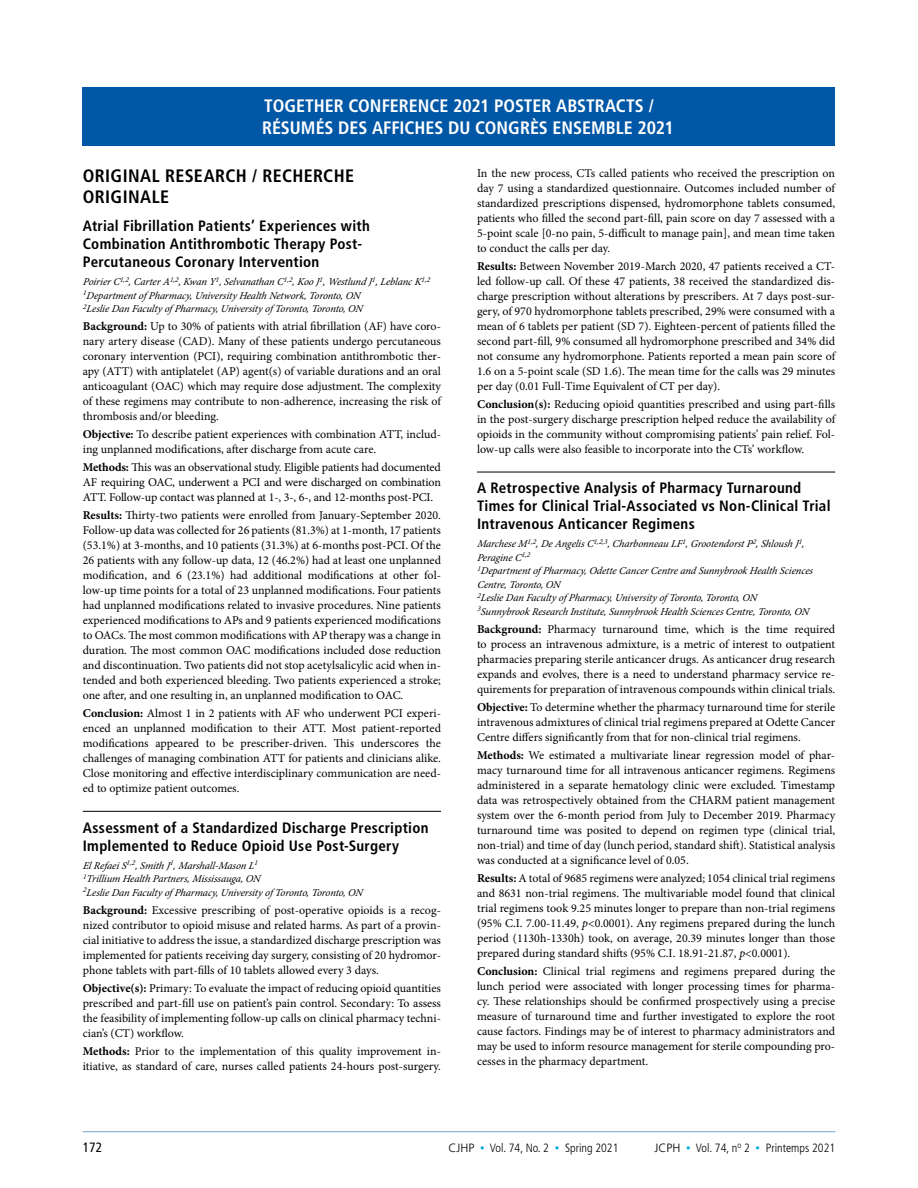
<style>
.page{position:relative;width:918px;height:1188px;background:#fff}
.page>*{position:absolute;margin:0;border:0;box-sizing:border-box;transform-origin:0 0}
.CJHP_BodyText{font:700 condensed 18px/22.5px "Frutiger LT Std";color:#fff}
.CJHP_BodyText-2{font:700 condensed 18px/21px "Frutiger LT Std";letter-spacing:.02em;color:#000}
.CJHP_BodyText-3{font:700 condensed 15px/18px "Frutiger LT Std";letter-spacing:.02em;color:#000}
.t1{font:condensed 13.5px "Frutiger LT Std";color:#000}
.CJHP_BodyText-4{font:12px/15px "Minion Pro";letter-spacing:-.005em;color:#000;text-align:justify}
.t2{font:300 condensed 12px "Frutiger LT Std";color:#000}
.CJHP_BodyText-5{font:italic 10.5px/13.5px "Minion Pro";letter-spacing:-.04em;color:#000}
.s1{font-weight:700}
.s2{font-style:italic}
.s3{font-stretch:normal}
.s4{font-size:9px;color:#00acd7}
</style>
<div class="page">
<hr style="left:83px;top:1131px;width:752px;height:1px;background:#0057a5">
<div style="left:83px;top:87px;width:752px;height:59px;background:#0057a5"></div>
<hr style="left:83px;top:811px;width:358px;height:1px;background:#000">
<hr style="left:477px;top:472px;width:358px;height:1px;background:#000">
<p class="CJHP_BodyText" style="left:262px;top:94px;width:413px">TOGETHER CONFERENCE 2021 POSTER ABSTRACTS /<br>RÉSUMÉS DES AFFICHES DU CONGRÈS ENSEMBLE 2021</p>
<p class="CJHP_BodyText-2" style="left:83px;top:165px;width:273px">ORIGINAL RESEARCH / RECHERCHE<br>ORIGINALE</p>
<p class="CJHP_BodyText-3" style="left:83px;top:217px;width:289px">Atrial Fibrillation Patients’ Experiences with<br>Combination Antithrombotic Therapy Post-<br>Percutaneous Coronary Intervention</p>
<p class="CJHP_BodyText-5" style="left:83px;top:275px;width:350px">Poirier C<sup>1,2</sup>,Carter A<sup>1,2</sup>,Kwan Y<sup>1</sup>,Selvanathan C<sup>1,2</sup>,Koo J<sup>1</sup>,Westlund J<sup>1</sup>,Leblanc K<sup>1,2<br>1</sup>Departmentof Pharmacy,University Health Network,Toronto,ON<br><sup>2</sup>Leslie Dan Faculty of Pharmacy,University of Toronto,Toronto,ON</p>
<p class="CJHP_BodyText-4" style="left:83px;top:319px;width:360px"><span class="s1">Background:</span> Up to 30% of patients with atrial fibrillation (AF) have coro&shy;nary artery disease (CAD). Many of these patients undergo percutaneous coronary intervention (PCI), requiring combination antithrombotic ther&shy;apy (ATT) with antiplatelet (AP) agent(s) of variable durations and an oral anticoagulant (OAC) which may require dose adjustment. The complexity of these regimens may contribute to non-adherence, increasing the risk of thrombosis and/or bleeding.</p>
<p class="CJHP_BodyText-4" style="left:83px;top:427px;width:360px"><span class="s1">Objective:</span> To describe patient experiences with combination ATT, includ&shy;ing unplanned modifications, after discharge from acute care.</p>
<p class="CJHP_BodyText-4" style="left:83px;top:460px;width:360px"><span class="s1">Methods:</span> This was an observational study. Eligible patients had documented AF requiring OAC, underwent a PCI and were discharged on combination ATT. Follow-up contact was planned at 1-, 3-, 6-, and 12-months post-PCI.</p>
<p class="CJHP_BodyText-4" style="left:83px;top:508px;width:360px"><span class="s1">Results:</span> Thirty-two patients were enrolled from January-September 2020.<br>Follow-up data was collected for 26 patients (81.3%) at 1-month, 17 patients (53.1%) at 3-months, and 10 patients (31.3%) at 6-months post-PCI. Of the 26 patients with any follow-up data, 12 (46.2%) had at least one unplanned modification, and 6 (23.1%) had additional modifications at other fol&shy;low-up time points for a total of 23 unplanned modifications. Four patients had unplanned modifications related to invasive procedures. Nine patients experienced modifications to APs and 9 patients experienced modifications to OACs. The most common modifications with AP therapy was a change in duration. The most common OAC modifications included dose reduction and discontinuation. Two patients did not stop acetylsalicylic acid when in&shy;tended and both experienced bleeding. Two patients experienced a stroke; one after, and one resulting in, an unplanned modification to OAC.</p>
<p class="CJHP_BodyText-4" style="left:83px;top:706px;width:360px"><span class="s1">Conclusion:</span> Almost 1 in 2 patients with AF who underwent PCI experi&shy;enced an unplanned modification to their ATT. Most patient-reported modifications appeared to be prescriber-driven. This underscores the challenges of managing combination ATT for patients and clinicians alike.<br>Close monitoring and effective interdisciplinary communication are need&shy;ed to optimize patient outcomes.</p>
<p class="CJHP_BodyText-3" style="left:83px;top:818px;width:347px">Assessment of a Standardized Discharge Prescription<br>Implemented to Reduce Opioid Use Post-Surgery</p>
<p class="CJHP_BodyText-5" style="left:83px;top:858px;width:281px">ElRefaeiS<sup>1,2</sup>,Smith J<sup>1</sup>,Marshall-Mason L<sup>1<br>1</sup>Trillium Health Partners,Mississauga,ON<br><sup>2</sup>Leslie Dan Faculty of Pharmacy,University of Toronto,Toronto,ON</p>
<p class="CJHP_BodyText-4" style="left:83px;top:902px;width:360px"><span class="s1">Background:</span> Excessive prescribing of post-operative opioids is a recog&shy;nized contributor to opioid misuse and related harms. As part of a provin&shy;cial initiative to address the issue, a standardized discharge prescription was implemented for patients receiving day surgery, consisting of 20 hydromor&shy;phone tablets with part-fills of 10 tablets allowed every 3 days.</p>
<p class="CJHP_BodyText-4" style="left:83px;top:980px;width:360px"><span class="s1">Objective(s):</span> Primary: To evaluate the impact of reducing opioid quantities prescribed and part-fill use on patient’s pain control. Secondary: To assess the feasibility of implementing follow-up calls on clinical pharmacy techni&shy;cian’s (CT) workflow.</p>
<p class="CJHP_BodyText-4" style="left:83px;top:1043px;width:360px"><span class="s1">Methods:</span> Prior to the implementation of this quality improvement in&shy;itiative, as standard of care, nurses called patients 24-hours post-surgery.</p>
<p class="CJHP_BodyText-4" style="left:477px;top:165px;width:360px">In the new process, CTs called patients who received the prescription on day 7 using a standardized questionnaire. Outcomes included number of standardized prescriptions dispensed, hydromorphone tablets consumed, patients who filled the second part-fill, pain score on day 7 assessed with a 5-point scale [0-no pain, 5-difficult to manage pain], and mean time taken to conduct the calls per day.</p>
<p class="CJHP_BodyText-4" style="left:477px;top:258px;width:360px"><span class="s1">Results:</span> Between November 2019-March 2020, 47 patients received a CT&shy;led follow-up call. Of these 47 patients, 38 received the standardized dis&shy;charge prescription without alterations by prescribers. At 7 days post-sur&shy;gery, of 970 hydromorphone tablets prescribed, 29% were consumed with a mean of 6 tablets per patient (SD 7). Eighteen-percent of patients filled the second part-fill, 9% consumed all hydromorphone prescribed and 34% did not consume any hydromorphone. Patients reported a mean pain score of 1.6 on a 5-point scale (SD 1.6). The mean time for the calls was 29 minutes per day (0.01 Full-Time Equivalent of CT per day).</p>
<p class="CJHP_BodyText-4" style="left:477px;top:396px;width:360px"><span class="s1">Conclusion(s):</span> Reducing opioid quantities prescribed and using part-fills in the post-surgery discharge prescription helped reduce the availability of opioids in the community without compromising patients’ pain relief. Fol&shy;low-up calls were also feasible to incorporate into the CTs’ workflow.</p>
<p class="CJHP_BodyText-3" style="left:477px;top:479px;width:355px">A Retrospective Analysis of Pharmacy Turnaround<br>Times for Clinical Trial-Associated vs Non-Clinical Trial<br>Intravenous Anticancer Regimens</p>
<p class="CJHP_BodyText-5" style="left:477px;top:537px;width:339px">Marchese M<sup>1,2</sup>,De AngelisC<sup>1,2,3</sup>,Charbonneau LF<sup>1</sup>,GrootendorstP<sup>2</sup>,Shloush J<sup>1</sup>, Peragine C<sup>1,2<br>1</sup>Departmentof Pharmacy,Odette Cancer Centre and Sunnybrook Health Sciences Centre,Toronto,ON<br><sup>2</sup>Leslie Dan Faculty of Pharmacy,University of Toronto,Toronto,ON<br><sup>3</sup>Sunnybrook Research Institute,Sunnybrook Health SciencesCentre,Toronto,ON</p>
<p class="CJHP_BodyText-4" style="left:477px;top:621px;width:360px"><span class="s1">Background:</span> Pharmacy turnaround time, which is the time required to process an intravenous admixture, is a metric of interest to outpatient pharmacies preparing sterile anticancer drugs. As anticancer drug research expands and evolves, there is a need to understand pharmacy service re&shy;quirements for preparation of intravenous compounds within clinical trials.</p>
<p class="CJHP_BodyText-4" style="left:477px;top:699px;width:360px"><span class="s1">Objective:</span> To determine whether the pharmacy turnaround time for sterile intravenous admixtures of clinical trial regimens prepared at Odette Cancer Centre differs significantly from that for non-clinical trial regimens.</p>
<p class="CJHP_BodyText-4" style="left:477px;top:747px;width:360px"><span class="s1">Methods:</span> We estimated a multivariate linear regression model of phar&shy;macy turnaround time for all intravenous anticancer regimens. Regimens administered in a separate hematology clinic were excluded. Timestamp data was retrospectively obtained from the CHARM patient management system over the 6-month period from July to December 2019. Pharmacy turnaround time was posited to depend on regimen type (clinical trial, non-trial) and time of day (lunch period, standard shift). Statistical analysis was conducted at a significance level of 0.05.</p>
<p class="CJHP_BodyText-4" style="left:477px;top:870px;width:360px"><span class="s1">Results:</span> A total of 9685 regimens were analyzed; 1054 clinical trial regimens and 8631 non-trial regimens. The multivariable model found that clinical trial regimens took 9.25 minutes longer to prepare than non-trial regimens (95% C.I. 7.00-11.49, <span class="s2">p</span>&lt;0.0001). Any regimens prepared during the lunch period (1130h-1330h) took, on average, 20.39 minutes longer than those prepared during standard shifts (95% C.I. 18.91-21.87, <span class="s2">p</span>&lt;0.0001).</p>
<p class="CJHP_BodyText-4" style="left:477px;top:963px;width:360px"><span class="s1">Conclusion:</span> Clinical trial regimens and regimens prepared during the lunch period were associated with longer processing times for pharma&shy;cy. These relationships should be confirmed prospectively using a precise measure of turnaround time and further investigated to explore the root cause factors. Findings may be of interest to pharmacy administrators and may be used to inform resource management for sterile compounding pro&shy;cesses in the pharmacy department.</p>
<p class="t1" style="left:83px;top:1139px;width:21px">172</p>
<p class="t2" style="left:448px;top:1141px;width:172px"><span class="s3">CJHP</span> <span class="s4">•</span> Vol. 74, No. 2 <span class="s4">•</span> Spring 2021</p>
<p class="t2" style="left:654px;top:1141px;width:182px"><span class="s3">JCPH</span> <span class="s4">•</span> Vol. 74, n<sup>o</sup> 2 <span class="s4">•</span> Printemps 2021</p>
</div>
